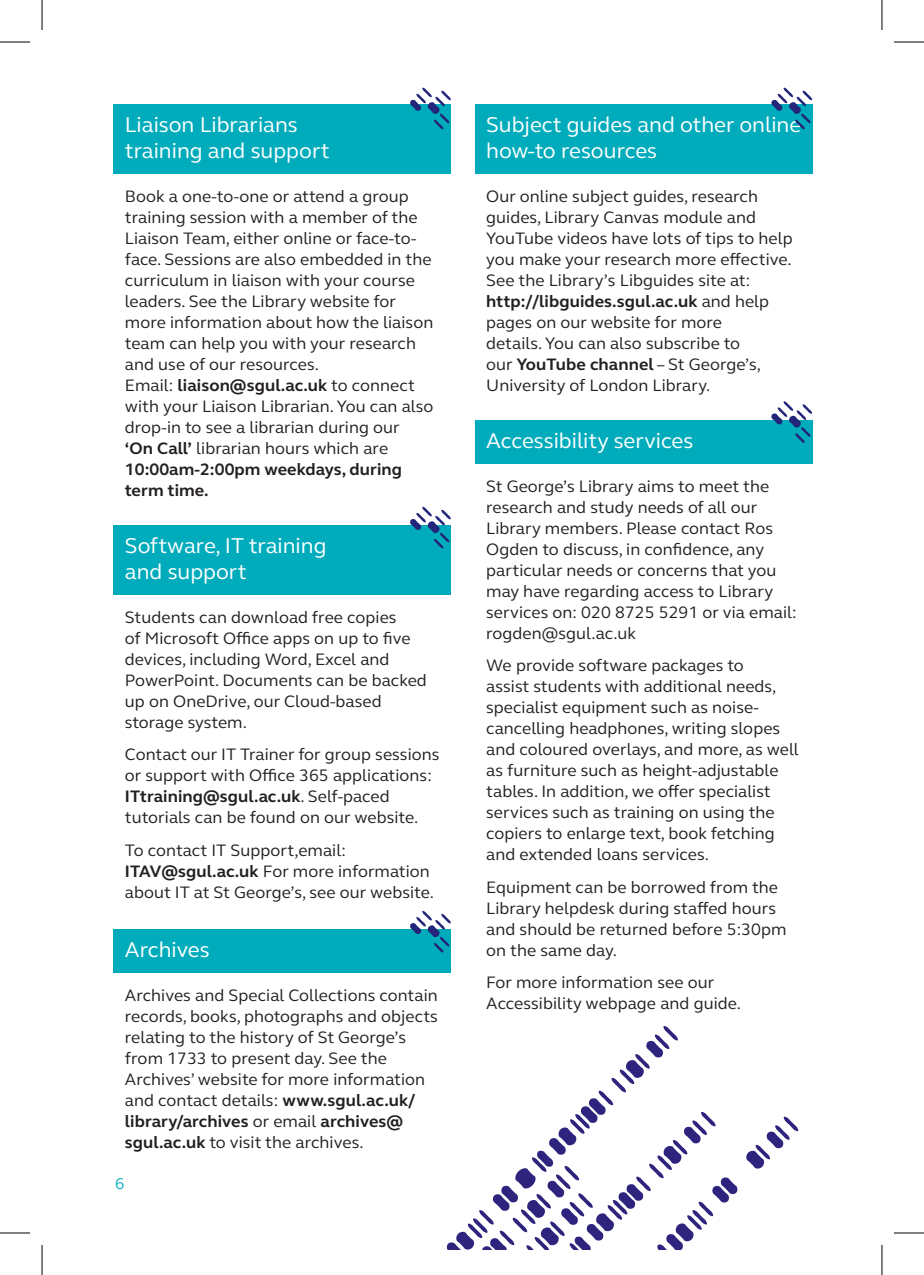
<style>
.page{position:relative;width:924px;height:1275px;background:#fff}
.page>*{position:absolute;margin:0;border:0;box-sizing:border-box;transform-origin:0 0}
.t1{font:22px/26px "FS Elliot";color:#fff}
.t2{font:17px/21px "FS Elliot";letter-spacing:.005em;color:#231f20}
.t3{font:16px "FS Elliot";color:#00acbc}
.s1{font-weight:700}
</style>
<div class="page">
<div style="left:113px;top:104px;width:337px;height:70px;background:#00acbc"></div>
<div style="left:113px;top:525px;width:337px;height:70px;background:#00acbc"></div>
<div style="left:474px;top:104px;width:337px;height:70px;background:#00acbc"></div>
<div style="left:474px;top:420px;width:337px;height:44px;background:#00acbc"></div>
<svg style="left:410px;top:87px;width:41px;height:43px"></svg>
<svg style="left:410px;top:506px;width:41px;height:43px"></svg>
<svg style="left:771px;top:87px;width:41px;height:43px"></svg>
<svg style="left:771px;top:401px;width:41px;height:42px"></svg>
<div style="left:113px;top:929px;width:337px;height:44px;background:#00acbc"></div>
<svg style="left:410px;top:911px;width:41px;height:42px"></svg>
<svg style="left:746px;top:1116px;width:53px;height:53px"></svg>
<svg style="left:446px;top:1026px;width:292px;height:224px"></svg>
<hr style="left:0;top:42px;width:30px;height:1px;background:#000">
<hr style="left:893px;top:42px;width:30px;height:1px;background:#000">
<hr style="left:0;top:1232px;width:30px;height:1px;background:#000">
<hr style="left:893px;top:1232px;width:30px;height:1px;background:#000">
<hr style="left:42px;top:0;width:1px;height:30px;background:#000">
<hr style="left:42px;top:1245px;width:1px;height:30px;background:#000">
<hr style="left:881px;top:0;width:1px;height:30px;background:#000">
<hr style="left:881px;top:1245px;width:1px;height:30px;background:#000">
<p class="t1" style="left:125px;top:111px;width:206px">Liaison Librarians training and support</p>
<p class="t2" style="left:125px;top:185px;width:310px">Book a one-to-one or attend a group training session with a member of the Liaison Team, either online or face-to&shy;face. Sessions are also embedded in the curriculum in liaison with your course leaders. See the Library website for more information about how the liaison team can help you with your research and use of our resources.<br>Email: <span class="s1">liaison@sgul.ac.uk</span> to connect with your Liaison Librarian. You can also drop-in to see a librarian during our<br><span class="s1">‘On Call’</span> librarian hours which are <span class="s1">10:00am-2:00pm weekdays, during term time.</span></p>
<p class="t1" style="left:125px;top:532px;width:203px">Software, IT training and support</p>
<p class="t2" style="left:125px;top:606px;width:303px">Students can download free copies<br>of Microsoft Office apps on up to five devices, including Word, Excel and<br>PowerPoint. Documents can be backed up on OneDrive, our Cloud-based storage system.</p>
<p class="t2" style="left:125px;top:743px;width:316px">Contact our IT Trainer for group sessions or support with Office 365 applications:<br><span class="s1">ITtraining@sgul.ac.uk</span>. Self-paced tutorials can be found on our website.</p>
<p class="t2" style="left:125px;top:839px;width:310px">To contact IT Support,email:<br><span class="s1">ITAV@sgul.ac.uk</span> For more information about IT at St George’s, see our website.</p>
<p class="t1" style="left:125px;top:936px;width:86px">Archives</p>
<p class="t2" style="left:125px;top:984px;width:314px">Archives and Special Collections contain records, books, photographs and objects relating to the history of St George’s from 1733 to present day. See the Archives’ website for more information and contact details: <span class="s1">www.sgul.ac.uk/ library/archives</span> or email <span class="s1">archives@ sgul.ac.uk</span> to visit the archives.</p>
<p class="t3" style="left:115px;top:1172px;width:11px">6</p>
<p class="t1" style="left:486px;top:111px;width:316px">Subject guides and other online how-to resources</p>
<p class="t2" style="left:486px;top:185px;width:308px">Our online subject guides, research guides, Library Canvas module and YouTube videos have lots of tips to help you make your research more effective.<br>See the Library’s Libguides site at: <span class="s1">http://libguides.sgul.ac.uk</span> and help pages on our website for more<br>details. You can also subscribe to<br>our <span class="s1">YouTube channel</span> – St George’s, University of London Library.</p>
<p class="t1" style="left:486px;top:427px;width:208px">Accessibility services</p>
<p class="t2" style="left:486px;top:475px;width:312px">St George’s Library aims to meet the research and study needs of all our Library members. Please contact Ros Ogden to discuss, in confidence, any particular needs or concerns that you may have regarding access to Library services on: 020 8725 5291 or via email: rogden@sgul.ac.uk</p>
<p class="t2" style="left:486px;top:654px;width:314px">We provide software packages to<br>assist students with additional needs, specialist equipment such as noise&shy;cancelling headphones, writing slopes and coloured overlays, and more, as well as furniture such as height-adjustable tables. In addition, we offer specialist services such as training on using the copiers to enlarge text, book fetching and extended loans services.</p>
<p class="t2" style="left:486px;top:876px;width:301px">Equipment can be borrowed from the<br>Library helpdesk during staffed hours and should be returned before 5:30pm on the same day.</p>
<p class="t2" style="left:486px;top:971px;width:256px">For more information see our<br>Accessibility webpage and guide.</p>
</div>
